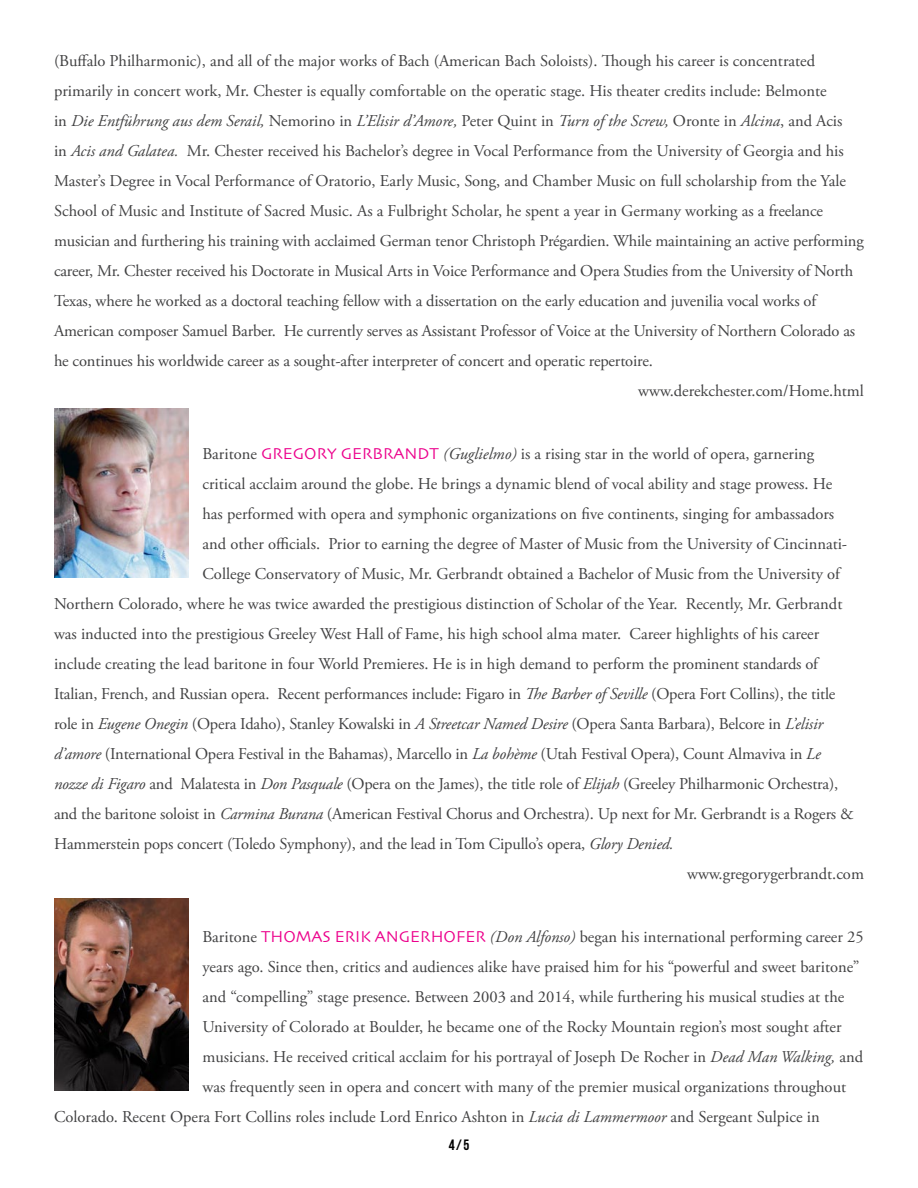
<style>
.page{position:relative;width:918px;height:1188px;background:#fff}
.page>*{position:absolute;margin:0;border:0;box-sizing:border-box;transform-origin:0 0}
.t1{font:16.5px "Adobe Garamond Pro";color:#414142}
.t2{font:italic 16.5px "Adobe Garamond Pro";color:#414142}
.t3{font:15px "Bebas Neue";color:#000}
.s1{font-style:normal}
.s2{font-style:italic}
.s3{font-family:"Skia";color:#ec008c}
</style>
<div class="page">
<img style="left:54px;top:409px;width:135px;height:169px">
<img style="left:54px;top:898px;width:135px;height:192px">
<p class="t1" style="left:54px;top:51px;width:763px">(Buffalo Philharmonic), and all of the major works of Bach (American Bach Soloists). Though his career is concentrated</p>
<p class="t1" style="left:54px;top:81px;width:774px">primarily in concert work, Mr. Chester is equally comfortable on the operatic stage. His theater credits include: Belmonte</p>
<p class="t2" style="left:54px;top:111px;width:790px"><span class="s1">in</span> Die Entführung aus dem Serail, <span class="s1">Nemorino in</span> L’Elisir d’Amore, <span class="s1">Peter Quint in</span> Turn of the Screw, <span class="s1">Oronte in</span> Alcina<span class="s1">, and Acis</span></p>
<p class="t1" style="left:54px;top:141px;width:791px">in <span class="s2">Acis and Galatea.</span> Mr. Chester received his Bachelor’s degree in Vocal Performance from the University of Georgia and his</p>
<p class="t1" style="left:54px;top:171px;width:794px">Master’s Degree in Vocal Performance of Oratorio, Early Music, Song, and Chamber Music on full scholarship from the Yale</p>
<p class="t1" style="left:54px;top:201px;width:771px">School of Music and Institute of Sacred Music. As a Fulbright Scholar, he spent a year in Germany working as a freelance</p>
<p class="t1" style="left:54px;top:231px;width:811px">musician and furthering his training with acclaimed German tenor Christoph Prégardien. While maintaining an active performing</p>
<p class="t1" style="left:54px;top:261px;width:801px">career, Mr. Chester received his Doctorate in Musical Arts in Voice Performance and Opera Studies from the University of North</p>
<p class="t1" style="left:54px;top:291px;width:764px">Texas, where he worked as a doctoral teaching fellow with a dissertation on the early education and juvenilia vocal works of</p>
<p class="t1" style="left:54px;top:321px;width:803px">American composer Samuel Barber. He currently serves as Assistant Professor of Voice at the University of Northern Colorado as</p>
<p class="t1" style="left:54px;top:351px;width:600px">he continues his worldwide career as a sought-after interpreter of concert and operatic repertoire.</p>
<p class="t1" style="left:638px;top:381px;width:227px">www.derekchester.com/Home.html</p>
<p class="t1" style="left:202px;top:444px;width:613px">Baritone <span class="s3">GREG ORY G ERB RANDT</span> <span class="s2">(Guglielmo)</span> is a rising star in the world of opera, garnering</p>
<p class="t1" style="left:202px;top:474px;width:631px">critical acclaim around the globe. He brings a dynamic blend of vocal ability and stage prowess. He</p>
<p class="t1" style="left:202px;top:504px;width:633px">has performed with opera and symphonic organizations on five continents, singing for ambassadors</p>
<p class="t1" style="left:202px;top:534px;width:646px">and other officials. Prior to earning the degree of Master of Music from the University of Cincinnati-</p>
<p class="t1" style="left:202px;top:564px;width:639px">College Conservatory of Music, Mr. Gerbrandt obtained a Bachelor of Music from the University of</p>
<p class="t1" style="left:54px;top:594px;width:790px">Northern Colorado, where he was twice awarded the prestigious distinction of Scholar of the Year. Recently, Mr. Gerbrandt</p>
<p class="t1" style="left:54px;top:624px;width:767px">was inducted into the prestigious Greeley West Hall of Fame, his high school alma mater. Career highlights of his career</p>
<p class="t1" style="left:54px;top:654px;width:766px">include creating the lead baritone in four World Premieres. He is in high demand to perform the prominent standards of</p>
<p class="t1" style="left:54px;top:684px;width:783px">Italian, French, and Russian opera. Recent performances include: Figaro in <span class="s2">The Barber of Seville</span> (Opera Fort Collins), the title</p>
<p class="t1" style="left:54px;top:714px;width:771px">role in <span class="s2">Eugene Onegin</span> (Opera Idaho), Stanley Kowalski in <span class="s2">A Streetcar Named Desire</span> (Opera Santa Barbara), Belcore in <span class="s2">L’elisir</span></p>
<p class="t1" style="left:54px;top:744px;width:768px"><span class="s2">d’amore</span> (International Opera Festival in the Bahamas), Marcello in <span class="s2">La bohème</span> (Utah Festival Opera), Count Almaviva in <span class="s2">Le</span></p>
<p class="t1" style="left:54px;top:774px;width:786px"><span class="s2">nozze di Figaro</span> and Malatesta in <span class="s2">Don Pasquale</span> (Opera on the James), the title role of <span class="s2">Elijah</span> (Greeley Philharmonic Orchestra),</p>
<p class="t1" style="left:54px;top:804px;width:801px">and the baritone soloist in <span class="s2">Carmina Burana</span> (American Festival Chorus and Orchestra). Up next for Mr. Gerbrandt is a Rogers &amp;</p>
<p class="t1" style="left:54px;top:834px;width:621px">Hammerstein pops concert (Toledo Symphony), and the lead in Tom Cipullo’s opera, <span class="s2">Glory Denied.</span></p>
<p class="t1" style="left:687px;top:864px;width:178px">www.gregorygerbrandt.com</p>
<p class="t1" style="left:202px;top:927px;width:663px">Baritone <span class="s3">THOMAS E RIK ANG ERHOFER</span> <span class="s2">(Don Alfonso)</span> began his international performing career 25</p>
<p class="t1" style="left:202px;top:957px;width:658px">years ago. Since then, critics and audiences alike have praised him for his “powerful and sweet baritone”</p>
<p class="t1" style="left:202px;top:987px;width:643px">and “compelling” stage presence. Between 2003 and 2014, while furthering his musical studies at the</p>
<p class="t1" style="left:202px;top:1017px;width:641px">University of Colorado at Boulder, he became one of the Rocky Mountain region’s most sought after</p>
<p class="t1" style="left:202px;top:1047px;width:662px">musicians. He received critical acclaim for his portrayal of Joseph De Rocher in <span class="s2">Dead Man Walking,</span> and</p>
<p class="t1" style="left:202px;top:1077px;width:645px">was frequently seen in opera and concert with many of the premier musical organizations throughout</p>
<p class="t1" style="left:54px;top:1107px;width:767px">Colorado. Recent Opera Fort Collins roles include Lord Enrico Ashton in <span class="s2">Lucia di Lammermoor</span> and Sergeant Sulpice in</p>
<p class="t3" style="left:449px;top:1137px;width:22px">4/5</p>
</div>
